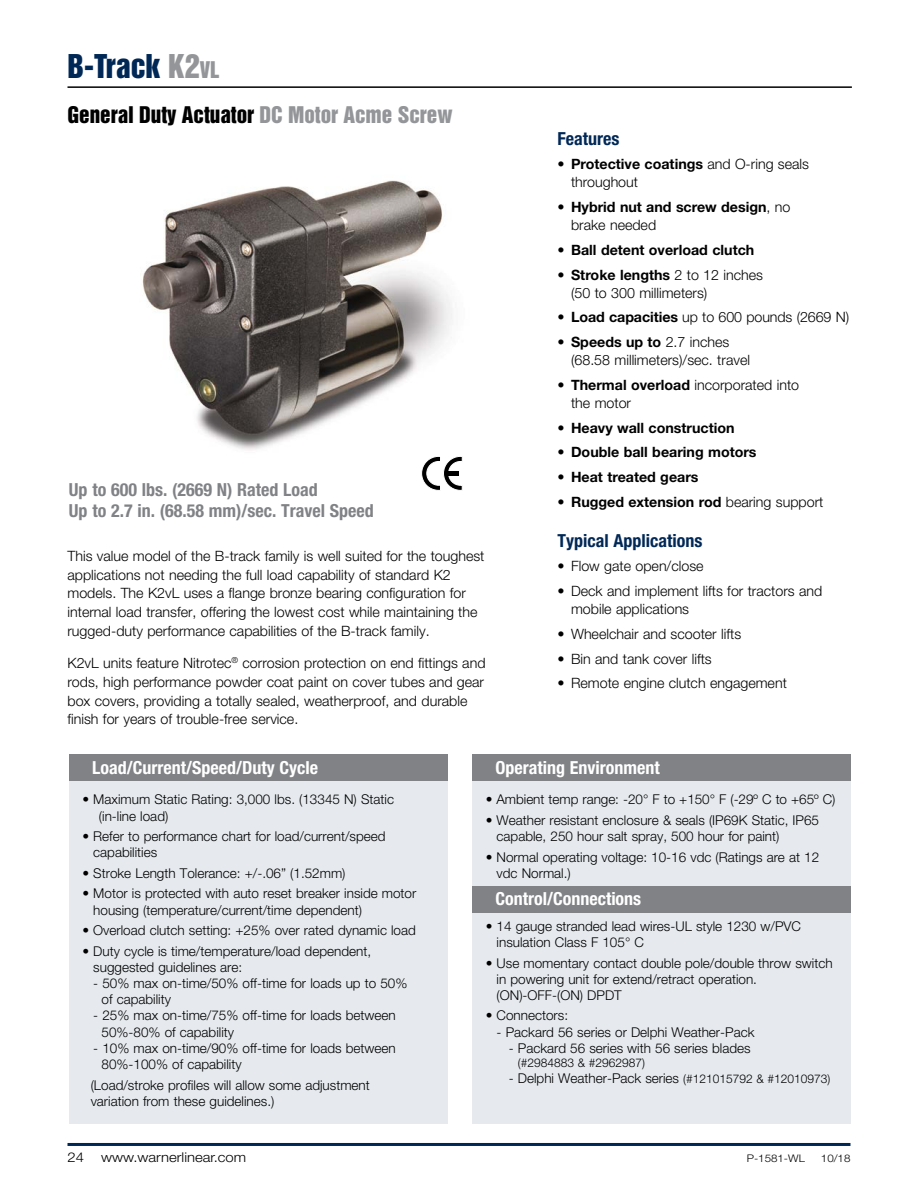
<style>
.page{position:relative;width:918px;height:1188px;background:#fff}
.page>*{position:absolute;margin:0;border:0;box-sizing:border-box;transform-origin:0 0}
.t1{font:30px "Helvetica Inserat LT Std";color:#002856}
.t2{font:21px "Helvetica Inserat LT Std";color:#000}
.t3{font:700 condensed 18px "Helvetica Neue LT Std";color:#fff}
.t4{font:700 condensed 18px "Helvetica Neue LT Std";color:#808285}
.Bulleted_Title{font:700 condensed 18px "Helvetica Neue LT Std";color:#002856}
.Product_Descrip__Bod{font:300 14.25px/18.8px "Helvetica Neue LT Std";color:#000}
.t5{font:700 14.25px/18px "Helvetica Neue LT Std";color:#000}
.t6{font:300 13.5px/16.2px "Helvetica Neue LT Std";color:#000}
.t7{font:300 13.5px "Helvetica Neue LT Std";color:#000;scale:1.1 1}
.t8{font:300 12px "Helvetica Neue LT Std";color:#000}
.t9{font:300 10.5px "Helvetica Neue LT Std";color:#000;scale:1.1 1}
.s1{color:#939598}
.s2{font-size:21px;color:#939598}
.s3{font-weight:700}
.s4{font-weight:300}
.s5{font-size:12px}
</style>
<div class="page">
<hr style="left:68px;top:1143px;width:782px;height:3px;background:#002856">
<img style="left:142px;top:180px;width:310px;height:270px">
<hr style="left:68px;top:86px;width:784px;height:2px;background:#000">
<svg style="left:421px;top:456px;width:41px;height:35px"></svg>
<div style="left:447px;top:471px;width:12px;height:5px;background:#000"></div>
<div style="left:69px;top:781px;width:378px;height:343px;background:#e6eaee"></div>
<div style="left:472px;top:781px;width:378px;height:343px;background:#e6eaee"></div>
<div style="left:69px;top:754px;width:378px;height:27px;background:#808285"></div>
<div style="left:472px;top:754px;width:378px;height:27px;background:#808285"></div>
<div style="left:472px;top:886px;width:378px;height:27px;background:#808285"></div>
<p class="t1" style="left:68px;top:48px;width:154px">B-Track <span class="s1">K2</span><span class="s2">vl</span></p>
<p class="t2" style="left:68px;top:102px;width:387px">General Duty Actuator <span class="s1">DC Motor Acme Screw</span></p>
<p class="t4" style="left:69px;top:479px;width:250px">Up to 600 lbs. (2669 N) Rated Load</p>
<p class="t4" style="left:69px;top:500px;width:306px">Up to 2.7 in. (68.58 mm)/sec. Travel Speed</p>
<p class="Product_Descrip__Bod" style="left:68px;top:546px;width:419px">This value model of the B-track family is well suited for the toughest applications not needing the full load capability of standard K2 models. The K2vL uses a flange bronze bearing configuration for internal load transfer, offering the lowest cost while maintaining the rugged-duty performance capabilities of the B-track family.</p>
<p class="Product_Descrip__Bod" style="left:68px;top:653px;width:420px">K2vL units feature Nitrotec<sup>®</sup> corrosion protection on end fittings and rods, high performance powder coat paint on cover tubes and gear box covers, providing a totally sealed, weatherproof, and durable finish for years of trouble-free service.</p>
<p class="Bulleted_Title" style="left:558px;top:127px;width:63px">Features</p>
<p class="Product_Descrip__Bod" style="left:571px;top:155px;width:240px;line-height:18px;text-indent:-14px"><span class="s3">• Protective coatings</span> and O-ring seals throughout</p>
<p class="t5" style="left:571px;top:198px;width:221px;text-indent:-14px">• Hybrid nut and screw design<span class="s4">, no brake needed</span></p>
<p class="t5" style="left:558px;top:241px;width:198px">• Ball detent overload clutch</p>
<p class="Product_Descrip__Bod" style="left:571px;top:265px;width:194px;line-height:18px;text-indent:-14px"><span class="s3">• Stroke lengths</span> 2 to 12 inches (50 to 300 millimeters)</p>
<p class="Product_Descrip__Bod" style="left:558px;top:308px;width:293px"><span class="s3">• Load capacities</span> up to 600 pounds (2669 N)</p>
<p class="Product_Descrip__Bod" style="left:571px;top:333px;width:180px;line-height:18px;text-indent:-14px"><span class="s3">• Speeds up to</span> 2.7 inches (68.58 millimeters)/sec. travel</p>
<p class="Product_Descrip__Bod" style="left:571px;top:376px;width:230px;line-height:18px;text-indent:-14px"><span class="s3">• Thermal overload</span> incorporated into the motor</p>
<p class="t5" style="left:558px;top:418px;width:179px">• Heavy wall construction</p>
<p class="t5" style="left:558px;top:443px;width:201px">• Double ball bearing motors</p>
<p class="t5" style="left:558px;top:468px;width:142px">• Heat treated gears</p>
<p class="t5" style="left:558px;top:493px;width:267px">• Rugged extension rod <span class="s4">bearing support</span></p>
<p class="Bulleted_Title" style="left:558px;top:529px;width:146px">Typical Applications</p>
<p class="Product_Descrip__Bod" style="left:558px;top:557px;width:148px">• Flow gate open/close</p>
<p class="Product_Descrip__Bod" style="left:571px;top:582px;width:253px;line-height:18px;text-indent:-14px">• Deck and implement lifts for tractors and mobile applications</p>
<p class="Product_Descrip__Bod" style="left:558px;top:624px;width:185px">• Wheelchair and scooter lifts</p>
<p class="Product_Descrip__Bod" style="left:558px;top:649px;width:156px">• Bin and tank cover lifts</p>
<p class="Product_Descrip__Bod" style="left:558px;top:674px;width:231px">• Remote engine clutch engagement</p>
<p class="t3" style="left:92px;top:757px;width:227px">Load/Current/Speed/Duty Cycle</p>
<p class="t3" style="left:495px;top:757px;width:166px">Operating Environment</p>
<p class="t6" style="left:99px;top:791px;width:297px;text-indent:-17px">• Maximum Static Rating: 3,000 lbs. (13345 N) Static (in-line load)</p>
<p class="t6" style="left:93px;top:828px;width:294px;text-indent:-11px">• Refer to performance chart for load/current/speed capabilities</p>
<p class="t6" style="left:82px;top:865px;width:265px">• Stroke Length Tolerance: +/-.06” (1.52mm)</p>
<p class="t6" style="left:93px;top:885px;width:325px;text-indent:-11px">• Motor is protected with auto reset breaker inside motor housing (temperature/current/time dependent)</p>
<p class="t6" style="left:82px;top:922px;width:335px">• Overload clutch setting: +25% over rated dynamic load</p>
<p class="t6" style="left:93px;top:942px;width:279px;text-indent:-11px">• Duty cycle is time/temperature/load dependent, suggested guidelines are:</p>
<p class="t6" style="left:102px;top:975px;width:307px;text-indent:-8px">- 50% max on-time/50% off-time for loads up to 50% of capability</p>
<p class="t6" style="left:102px;top:1007px;width:296px;text-indent:-8px">- 25% max on-time/75% off-time for loads between<br>50%-80% of capability</p>
<p class="t6" style="left:102px;top:1040px;width:296px;text-indent:-8px">- 10% max on-time/90% off-time for loads between<br>80%-100% of capability</p>
<p class="t6" style="left:91px;top:1076px;width:281px">(Load/stroke profiles will allow some adjustment variation from these guidelines.)</p>
<p class="t6" style="left:486px;top:791px;width:351px">• Ambient temp range: -20° F to +150° F (-29º C to +65º C)</p>
<p class="t6" style="left:497px;top:812px;width:324px;text-indent:-11px">• Weather resistant enclosure &amp; seals (IP69K Static, IP65 capable, 250 hour salt spray, 500 hour for paint)</p>
<p class="t6" style="left:497px;top:849px;width:324px;text-indent:-11px">• Normal operating voltage: 10-16 vdc (Ratings are at 12 vdc Normal.)</p>
<p class="t3" style="left:495px;top:888px;width:147px">Control/Connections</p>
<p class="t6" style="left:497px;top:918px;width:306px;text-indent:-11px">• 14 gauge stranded lead wires-UL style 1230 w/PVC insulation Class F 105° C</p>
<p class="t6" style="left:497px;top:954px;width:338px;text-indent:-11px">• Use momentary contact double pole/double throw switch in powering unit for extend/retract operation. (ON)-OFF-(ON) DPDT</p>
<p class="t6" style="left:486px;top:1007px;width:84px">• Connectors:</p>
<p class="t6" style="left:497px;top:1023px;width:259px">- Packard 56 series or Delphi Weather-Pack</p>
<p class="t6" style="left:509px;top:1040px;width:243px">- Packard 56 series with 56 series blades</p>
<p class="t8" style="left:518px;top:1056px;width:129px">(#2984883 &amp; #2962987)</p>
<p class="t6" style="left:509px;top:1070px;width:323px">- Delphi Weather-Pack series <span class="s5">(#121015792 &amp; #12010973)</span></p>
<p class="t7" style="left:68px;top:1149px;width:17px">24</p>
<p class="t7" style="left:101px;top:1149px;width:133px">www.warnerlinear.com</p>
<p class="t9" style="left:747px;top:1152px;width:54px">P-1581-WL</p>
<p class="t9" style="left:821px;top:1152px;width:28px">10/18</p>
</div>
